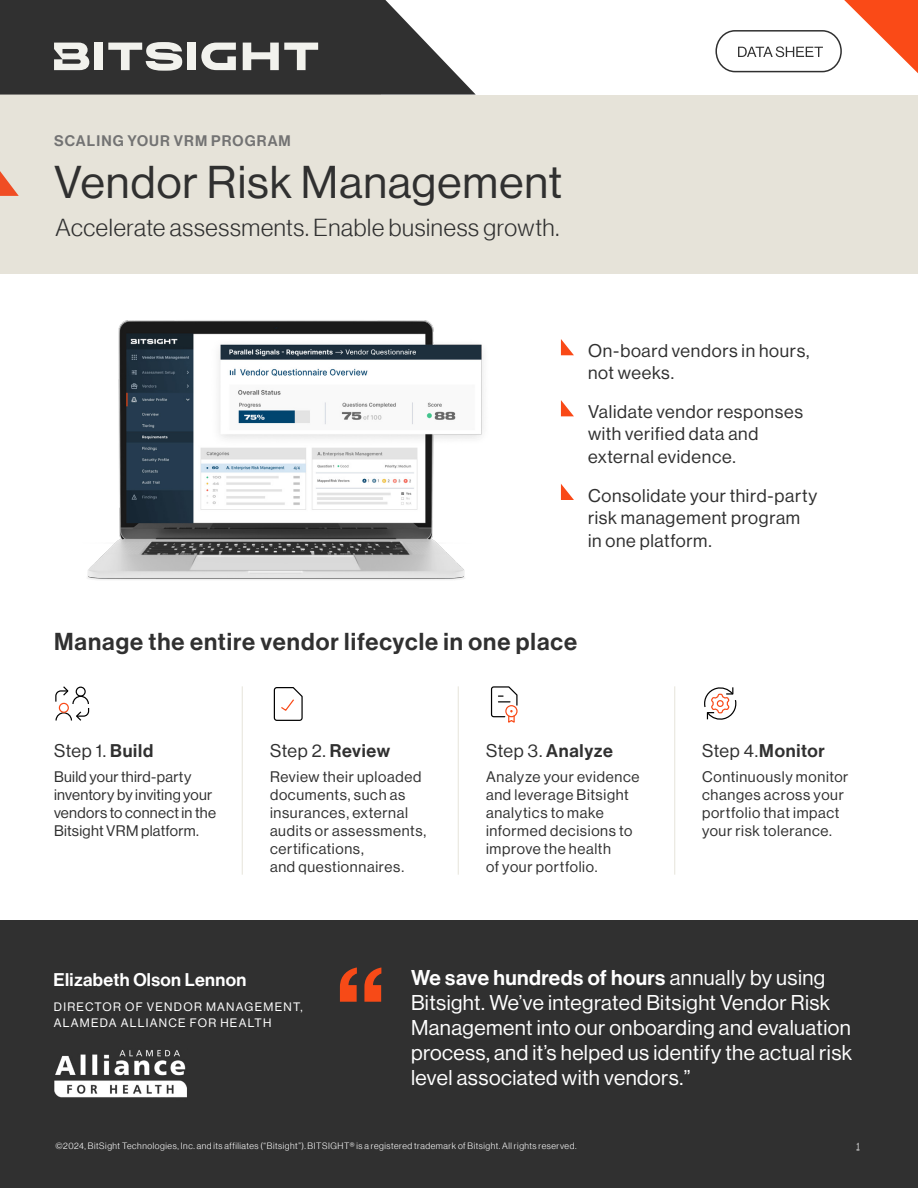
<style>
.page{position:relative;width:918px;height:1188px;background:#fff}
.page>*{position:absolute;margin:0;border:0;box-sizing:border-box;transform-origin:0 0}
.t1{font:45px "Neue Haas Display";letter-spacing:.025em;color:#303030}
.t2{font:24px "N Haas Grotesk DS Pro 45 Lt";letter-spacing:.03em;color:#303030}
.t3{font:24px "Neue Haas Display Mediu";letter-spacing:.04em;color:#303030}
.t4{font:21px/25.2px "Neue Haas Display";letter-spacing:.02em;color:#fff}
.t5{font:21px "Neue Haas Display Mediu";letter-spacing:.02em;color:#fff}
.t6{font:18px/22.5px "Neue Haas Display";letter-spacing:.04em;color:#303030}
.t7{font:18px "Neue Haas Display Mediu";letter-spacing:.04em;color:#303030}
.t8{font:18px "Neue Haas Display Mediu";letter-spacing:.02em;color:#fff}
.t9{font:15px/18px "Neue Haas Display";letter-spacing:.045em;color:#303030}
.t10{font:15px/18px "Neue Haas Display";letter-spacing:.02em;color:#303030}
.t11{font:15px "Neue Haas Display Mediu";letter-spacing:.07em;color:#737373}
.t12{font:12px/16.5px "Neue Haas Display";letter-spacing:.105em;color:#fff}
.t13{font:9px "N Haas Grotesk DS Pro 45 Lt";letter-spacing:.06em;color:#fff}
.s1{font-family:"Neue Haas Display Mediu"}
.s2{font-family:"Neue Haas Display"}
</style>
<div class="page">
<div style="left:0;top:95px;width:918px;height:179px;background:#e6e3d9"></div>
<svg style="left:0;top:0;width:476px;height:95px;background:#494949"></svg>
<svg style="left:54px;top:43px;width:35px;height:27px"></svg>
<div style="left:94px;top:43px;width:9px;height:27px;background:#f2f2ed"></div>
<svg style="left:108px;top:42px;width:74px;height:29px;background:#979795"></svg>
<svg style="left:243px;top:43px;width:75px;height:27px;background:#8f8f8c"></svg>
<div style="left:188px;top:43px;width:8px;height:27px;background:#f2f2ed"></div>
<svg style="left:201px;top:43px;width:35px;height:27px"></svg>
<svg style="left:273px;top:687px;width:30px;height:34px"></svg>
<svg style="left:55px;top:686px;width:35px;height:35px"></svg>
<svg style="left:491px;top:686px;width:27px;height:37px"></svg>
<svg style="left:704px;top:687px;width:33px;height:33px"></svg>
<svg style="left:0;top:171px;width:19px;height:25px"></svg>
<svg style="left:715px;top:0;width:203px;height:73px"></svg>
<hr style="left:674px;top:686px;width:1px;height:189px;background:#e6e4da">
<hr style="left:458px;top:686px;width:1px;height:189px;background:#e6e4da">
<hr style="left:242px;top:686px;width:1px;height:189px;background:#e6e4da">
<img style="left:87px;top:320px;width:396px;height:260px">
<svg style="left:561px;top:339px;width:13px;height:16px"></svg>
<svg style="left:561px;top:400px;width:13px;height:16px"></svg>
<svg style="left:561px;top:484px;width:13px;height:16px"></svg>
<div style="left:0;top:920px;width:918px;height:268px;background:#303030"></div>
<svg style="left:340px;top:968px;width:41px;height:34px"></svg>
<img style="left:54px;top:1050px;width:133px;height:48px">
<p class="t11" style="left:54px;top:132px;width:238px">SCALING YOUR VRM PROGRAM</p>
<h1 class="t1" style="left:54px;top:157px;width:510px">Vendor Risk Management</h1>
<h2 class="t2" style="left:56px;top:214px;width:505px">Accelerate assessments. Enable business growth.</h2>
<p class="t6" style="left:588px;top:339px;width:223px">On-board vendors in hours, not weeks.</p>
<p class="t6" style="left:588px;top:400px;width:216px">Validate vendor responses with verified data and external evidence.</p>
<p class="t6" style="left:588px;top:484px;width:231px">Consolidate your third-party risk management program in one platform.</p>
<h2 class="t3" style="left:54px;top:627px;width:525px">Manage the entire vendor lifecycle in one place</h2>
<p class="t6" style="left:54px;top:739px;width:101px">Step 1. <span class="s1">Build</span></p>
<p class="t10" style="left:54px;top:768px;width:164px">Build your third-party inventory by inviting your vendors to connect in the<br>Bitsight VRM platform.</p>
<p class="t6" style="left:270px;top:739px;width:122px">Step 2. <span class="s1">Review</span></p>
<p class="t9" style="left:270px;top:768px;width:158px">Review their uploaded documents, such as insurances, external audits or assessments, certifications,<br>and questionnaires.</p>
<p class="t7" style="left:486px;top:740px;width:128px"><span class="s2">Step 3.</span> Analyze</p>
<p class="t9" style="left:486px;top:768px;width:155px">Analyze your evidence and leverage Bitsight analytics to make informed decisions to improve the health<br>of your portfolio.</p>
<p class="t7" style="left:702px;top:740px;width:124px"><span class="s2">Step 4.</span>Monitor</p>
<p class="t9" style="left:702px;top:768px;width:148px">Continuously monitor changes across your portfolio that impact your risk tolerance.</p>
<p class="t8" style="left:54px;top:969px;width:194px">Elizabeth Olson Lennon</p>
<p class="t12" style="left:54px;top:998px;width:250px">DIRECTOR OF VENDOR MANAGEMENT,<br>ALAMEDA ALLIANCE FOR HEALTH</p>
<h3 class="t5" style="left:411px;top:965px;width:416px">We save hundreds of hours <span class="s2">annually by using</span></h3>
<h3 class="t4" style="left:411px;top:990px;width:443px">Bitsight. We’ve integrated Bitsight Vendor Risk Management into our onboarding and evaluation process, and it’s helped us identify the actual risk level associated with vendors.”</h3>
<p class="t13" style="left:56px;top:1141px;width:523px">©2024, BitSight Technologies, Inc. and its affiliates (“Bitsight”). BITSIGHT® is a registered trademark of Bitsight. All rights reserved.</p>
<p class="t13" style="left:856px;top:1141px;width:4px">1</p>
</div>
